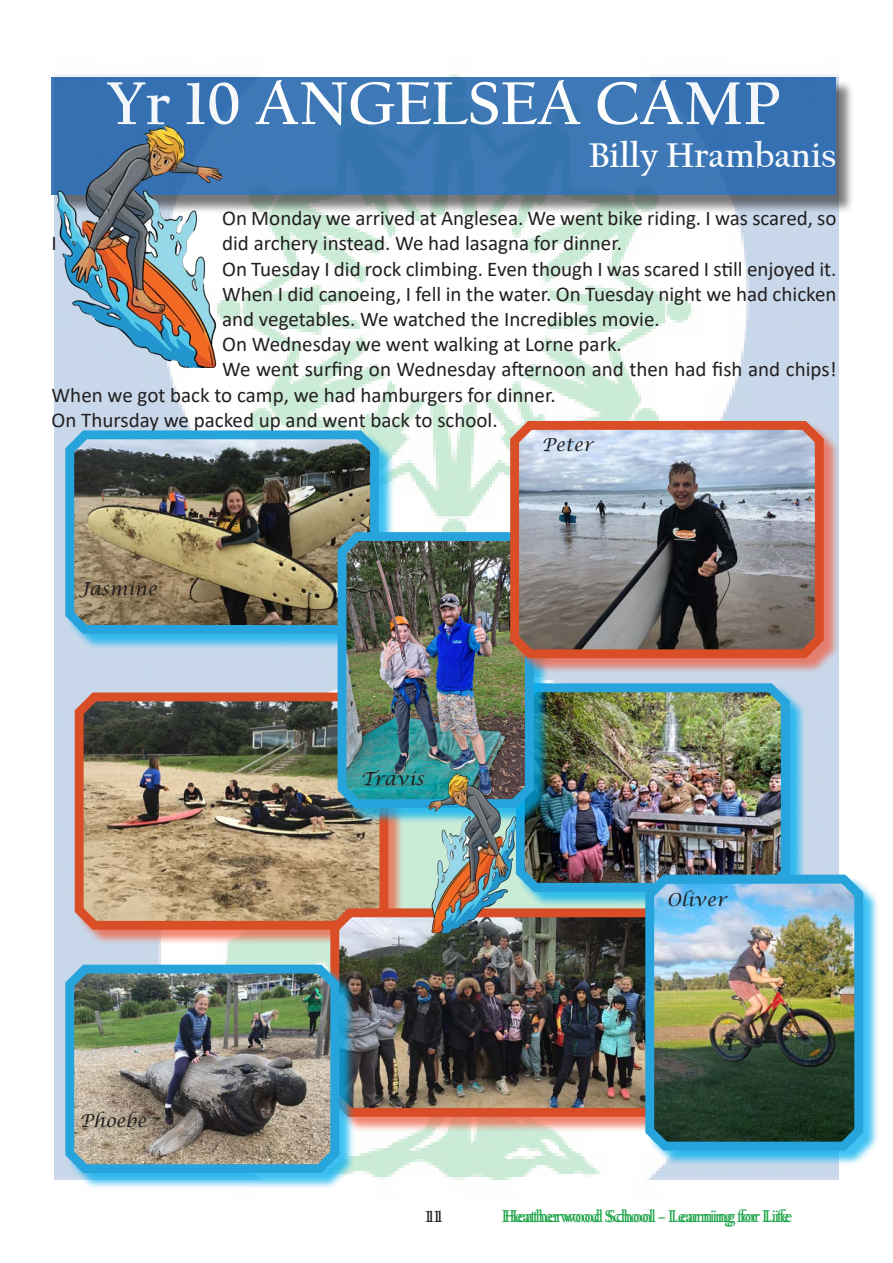
<style>
.page{position:relative;width:893px;height:1263px;background:#fff}
.page>*{position:absolute;margin:0;border:0;box-sizing:border-box;transform-origin:0 0}
.t1{font:700 63px "Californian FB";color:#fff}
.t2{font:700 36px "Californian FB";color:#fff}
.t3{font:21px/25.2px "Calibri";color:#231f20;text-align:justify}
.t4{font:18px "Minion Pro";color:#21a64b}
.t5{font:italic 18px "Lucida Calligraphy";color:#231f20}
.t6{font:18px "Minion Pro";color:#231f20}
</style>
<div class="page">
<img style="left:54px;top:74px;width:785px;height:1106px">
<div style="left:53px;top:79px;width:802px;height:135px;background:#231f20;opacity:.75"></div>
<div style="left:51px;top:77px;width:785px;height:118px;background:#3d77b4"></div>
<img style="left:58px;top:126px;width:164px;height:241px">
<div style="left:517px;top:685px;width:289px;height:223px;background:#00aeef;opacity:.75"></div>
<img style="left:516px;top:675px;width:278px;height:221px">
<div style="left:76px;top:694px;width:328px;height:252px;background:#ee6044;opacity:.75"></div>
<img style="left:70px;top:684px;width:323px;height:250px">
<div style="left:67px;top:432px;width:328px;height:218px;background:#00aeef;opacity:.75"></div>
<img style="left:61px;top:422px;width:322px;height:216px">
<div style="left:339px;top:534px;width:211px;height:290px;background:#00aeef;opacity:.75"></div>
<img style="left:333px;top:524px;width:205px;height:288px">
<div style="left:332px;top:910px;width:362px;height:223px;background:#ee6044;opacity:.75"></div>
<img style="left:326px;top:900px;width:315px;height:221px">
<div style="left:512px;top:422px;width:327px;height:252px;background:#ee6044;opacity:.75"></div>
<svg style="left:506px;top:413px;width:322px;height:250px;background:#988a8b"></svg>
<div style="left:67px;top:966px;width:288px;height:223px;background:#00aeef;opacity:.75"></div>
<img style="left:61px;top:956px;width:283px;height:221px">
<div style="left:647px;top:876px;width:232px;height:291px;background:#00aeef;opacity:.75"></div>
<img style="left:641px;top:866px;width:227px;height:289px">
<img style="left:429px;top:774px;width:87px;height:159px">
<h1 class="t1" style="left:106px;top:68px;width:676px">Yr 10 ANGELSEA CAMP</h1>
<h2 class="t2" style="left:589px;top:135px;width:249px">Billy Hrambanis</h2>
<p class="t3" style="left:222px;top:205px;width:616px">On Monday we arrived at Anglesea. We went bike riding. I was scared, so</p>
<p class="t3" style="left:52px;top:230px;width:7px">I</p>
<p class="t3" style="left:222px;top:230px;width:401px">did archery instead. We had lasagna for dinner.</p>
<p class="t3" style="left:222px;top:255px;width:616px">On Tuesday I did rock climbing. Even though I was scared I still enjoyed it.<br>When I did canoeing, I fell in the water. On Tuesday night we had chicken and vegetables. We watched the Incredibles movie.</p>
<p class="t3" style="left:222px;top:331px;width:401px">On Wednesday we went walking at Lorne park.</p>
<p class="t3" style="left:52px;top:356px;width:786px;text-indent:170px">We went surfing on Wednesday afternoon and then had fish and chips!<br>When we got back to camp, we had hamburgers for dinner.</p>
<p class="t3" style="left:52px;top:407px;width:448px">On Thursday we packed up and went back to school.</p>
<p class="t5" style="left:542px;top:433px;width:53px">Peter</p>
<p class="t5" style="left:80px;top:577px;width:79px">Jasmine</p>
<p class="t5" style="left:80px;top:1109px;width:68px">Phoebe</p>
<p class="t5" style="left:361px;top:768px;width:64px">Travis</p>
<p class="t5" style="left:667px;top:889px;width:61px">Oliver</p>
<p class="t6" style="left:427px;top:1204px;width:19px">11</p>
<p class="t4" style="left:501px;top:1204px;width:289px">Heatherwood School - Learning for Life</p>
<p class="t4" style="left:504px;top:1204px;width:289px">Heatherwood School - Learning for Life</p>
<p class="t6" style="left:424px;top:1204px;width:19px">11</p>
</div>
